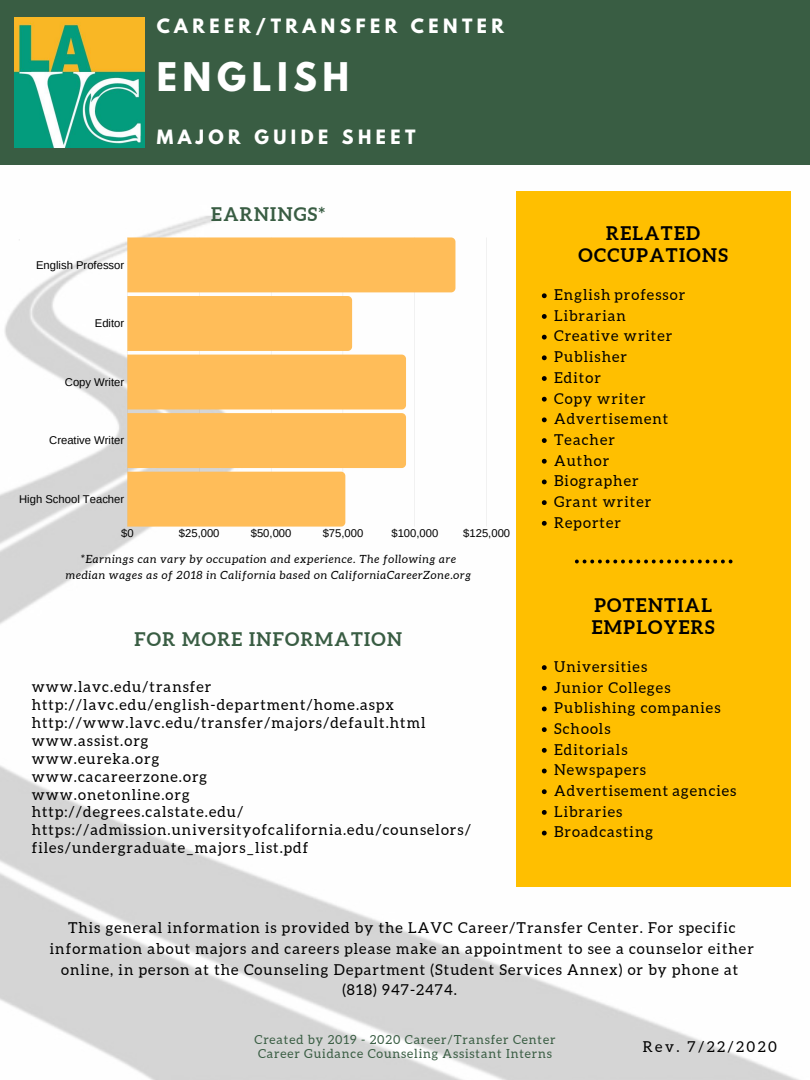
<style>
.page{position:relative;width:810px;height:1080px;background:#fff}
.page>*{position:absolute;margin:0;border:0;box-sizing:border-box;transform-origin:0 0}
.t1{font:700 35px "League Spartan";letter-spacing:.16em;color:#fff}
.t2{font:700 18.75px/21.6px "Aleo";letter-spacing:.07em;color:#000;text-align:center}
.t3{font:700 18.75px "Aleo";letter-spacing:.07em;color:#395d43}
.t4{font:700 17.5px "League Spartan";letter-spacing:.255em;color:#fff}
.t5{font:15px/20.7px "Aleo";letter-spacing:.07em;color:#000}
.t6{font:15px "Aleo";letter-spacing:.16em;color:#000}
.t7{font:12.5px/13.1px "Aleo";letter-spacing:.07em;color:#395d43}
.t8{font:italic 11.25px/15.8px "Aleo";letter-spacing:.07em;color:#000;text-align:center}
.t9{font:11.25px "Arimo";color:#000}
</style>
<div class="page">
<img style="left:0;top:164px;width:810px;height:916px">
<hr style="left:487px;top:237px;width:1px;height:290px;background:#222">
<svg style="left:127px;top:237px;width:328px;height:290px"></svg>
<div style="left:517px;top:191px;width:274px;height:695px;background:#ffbf00"></div>
<svg style="left:542px;top:293px;width:5px;height:5px"></svg>
<svg style="left:542px;top:314px;width:5px;height:5px"></svg>
<svg style="left:542px;top:335px;width:5px;height:5px"></svg>
<svg style="left:542px;top:355px;width:5px;height:5px"></svg>
<svg style="left:542px;top:376px;width:5px;height:5px"></svg>
<svg style="left:542px;top:397px;width:5px;height:5px"></svg>
<svg style="left:542px;top:417px;width:5px;height:5px"></svg>
<svg style="left:542px;top:438px;width:5px;height:5px"></svg>
<svg style="left:542px;top:459px;width:5px;height:5px"></svg>
<svg style="left:542px;top:480px;width:5px;height:4px"></svg>
<svg style="left:542px;top:500px;width:5px;height:5px"></svg>
<svg style="left:542px;top:521px;width:5px;height:5px"></svg>
<svg style="left:542px;top:665px;width:5px;height:5px"></svg>
<svg style="left:542px;top:686px;width:5px;height:5px"></svg>
<svg style="left:542px;top:707px;width:5px;height:4px"></svg>
<svg style="left:542px;top:727px;width:5px;height:5px"></svg>
<svg style="left:542px;top:748px;width:5px;height:5px"></svg>
<svg style="left:542px;top:769px;width:5px;height:4px"></svg>
<svg style="left:542px;top:789px;width:5px;height:5px"></svg>
<svg style="left:542px;top:810px;width:5px;height:5px"></svg>
<svg style="left:542px;top:831px;width:5px;height:4px"></svg>
<svg style="left:575px;top:560px;width:158px;height:3px"></svg>
<div style="left:0;top:0;width:810px;height:164px;background:#395d43"></div>
<img style="left:14px;top:18px;width:131px;height:130px">
<p class="t4" style="left:157px;top:17px;width:349px">CAREER/TRANSFER CENTER</p>
<h1 class="t1" style="left:157px;top:59px;width:194px">ENGLISH</h1>
<p class="t4" style="left:157px;top:129px;width:260px">MAJOR GUIDE SHEET</p>
<p class="t9" style="left:36px;top:258px;width:90px">English Professor</p>
<p class="t9" style="left:95px;top:317px;width:31px">Editor</p>
<p class="t9" style="left:65px;top:376px;width:61px">Copy Writer</p>
<p class="t9" style="left:49px;top:434px;width:77px">Creative Writer</p>
<p class="t9" style="left:19px;top:493px;width:107px">High School Teacher</p>
<p class="t3" style="left:211px;top:204px;width:116px">EARNINGS*</p>
<p class="t9" style="left:121px;top:527px;width:14px">$0</p>
<p class="t9" style="left:179px;top:527px;width:42px">$25,000</p>
<p class="t9" style="left:251px;top:527px;width:42px">$50,000</p>
<p class="t9" style="left:323px;top:527px;width:42px">$75,000</p>
<p class="t9" style="left:391px;top:527px;width:48px">$100,000</p>
<p class="t9" style="left:463px;top:527px;width:48px">$125,000</p>
<p class="t8" style="left:66px;top:551px;width:407px">*Earnings can vary by occupation and experience. The following are median wages as of 2018 in California based on CaliforniaCareerZone.org</p>
<p class="t3" style="left:135px;top:628px;width:269px">FOR MORE INFORMATION</p>
<p class="t5" style="left:32px;top:678px;width:441px;line-height:17.9px">www.lavc.edu/transfer http://lavc.edu/english-department/home.aspx http://www.lavc.edu/transfer/majors/default.html www.assist.org<br>www.eureka.org<br>www.cacareerzone.org<br>www.onetonline.org<br>http://degrees.calstate.edu/ https://admission.universityofcalifornia.edu/counselors/ files/undergraduate_majors_list.pdf</p>
<p class="t2" style="left:579px;top:222px;width:151px">RELATED<br>OCCUPATIONS</p>
<p class="t5" style="left:554px;top:284px;width:133px">English professor<br>Librarian<br>Creative writer<br>Publisher<br>Editor<br>Copy writer<br>Advertisement<br>Teacher<br>Author<br>Biographer<br>Grant writer<br>Reporter</p>
<p class="t2" style="left:592px;top:595px;width:124px;text-align:left">POTENTIAL<br>EMPLOYERS</p>
<p class="t5" style="left:554px;top:656px;width:184px">Universities<br>Junior Colleges<br>Publishing companies<br>Schools<br>Editorials<br>Newspapers<br>Advertisement agencies<br>Libraries<br>Broadcasting</p>
<p class="t5" style="left:50px;top:918px;width:705px;text-align:center">This general information is provided by the LAVC Career/Transfer Center. For specific information about majors and careers please make an appointment to see a counselor either online, in person at the Counseling Department (Student Services Annex) or by phone at (818) 947-2474.</p>
<p class="t7" style="left:255px;top:1033px;width:302px">Created by 2019 - 2020 Career/Transfer Center<br>Career Guidance Counseling Assistant Interns</p>
<p class="t6" style="left:643px;top:1038px;width:136px">Rev. 7/22/2020</p>
</div>
